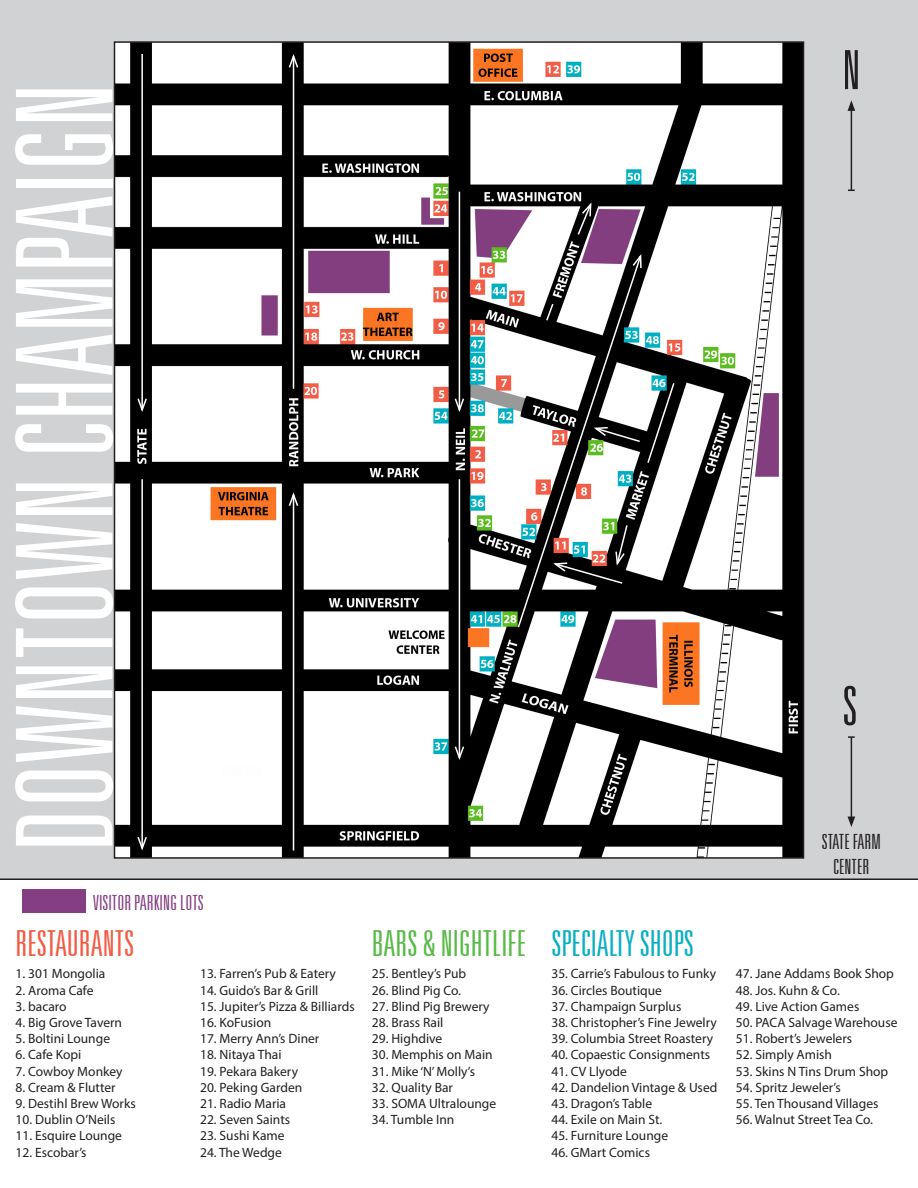
<style>
.page{position:relative;width:918px;height:1188px;background:#fff}
.page>*{position:absolute;margin:0;border:0;box-sizing:border-box;transform-origin:0 0}
.t1{font:300 ultra-condensed 133.5px "Univers LT";color:#fff}
.t2{font:300 ultra-condensed 54px "Univers LT";color:#231f20}
.t3{font:300 ultra-condensed 36px "Univers LT";color:#59ba47}
.t4{font:300 ultra-condensed 36px "Univers LT";color:#0aafc2}
.t5{font:300 ultra-condensed 36px "Univers LT";color:#f15c45}
.t6{font:300 ultra-condensed 21px "Univers LT";color:#833f82}
.t7{font:300 ultra-condensed 21px "Univers LT";color:#231f20}
.t8{font:13.5px "Myriad Pro";color:#231f20}
</style>
<div class="page">
<div style="left:0;top:0;width:918px;height:880px;background:#d1d2d4"></div>
<img style="left:117px;top:44px;width:684px;height:812px">
<hr style="left:851px;top:109px;width:1px;height:81px;background:#231f20">
<svg style="left:848px;top:100px;width:7px;height:11px"></svg>
<div style="left:22px;top:890px;width:63px;height:23px;background:#833f82"></div>
<svg style="left:517px;top:254px;width:125px;height:375px"></svg>
<svg style="left:631px;top:252px;width:11px;height:18px"></svg>
<hr style="left:459px;top:479px;width:1px;height:279px;background:#fff">
<svg style="left:453px;top:745px;width:12px;height:17px"></svg>
<hr style="left:459px;top:192px;width:1px;height:218px;background:#fff">
<svg style="left:453px;top:397px;width:12px;height:17px"></svg>
<hr style="left:141px;top:479px;width:2px;height:369px;background:#fff">
<svg style="left:136px;top:835px;width:12px;height:18px"></svg>
<hr style="left:141px;top:54px;width:2px;height:356px;background:#fff">
<svg style="left:136px;top:397px;width:12px;height:17px"></svg>
<hr style="left:293px;top:56px;width:1px;height:333px;background:#fff">
<svg style="left:288px;top:52px;width:12px;height:17px"></svg>
<hr style="left:293px;top:495px;width:1px;height:355px;background:#fff">
<svg style="left:288px;top:490px;width:12px;height:18px"></svg>
<hr style="left:851px;top:737px;width:1px;height:82px;background:#231f20">
<svg style="left:848px;top:817px;width:7px;height:10px"></svg>
<svg style="left:848px;top:736px;width:7px;height:2px"></svg>
<svg style="left:545px;top:302px;width:10px;height:20px"></svg>
<svg style="left:576px;top:200px;width:17px;height:36px"></svg>
<svg style="left:592px;top:382px;width:84px;height:83px"></svg>
<svg style="left:551px;top:524px;width:78px;height:61px"></svg>
<p class="t1" style="left:-5px;top:853px;width:771px;rotate:-90deg">DOWNTOWN CHAMPAIGN</p>
<p class="t6" style="left:93px;top:892px;width:112px">VISITOR PARKING LOTS</p>
<p class="t5" style="left:16px;top:925px;width:120px">RESTAURANTS</p>
<p class="t8" style="left:16px;top:966px;width:91px">1. 301 Mongolia</p>
<p class="t8" style="left:16px;top:982px;width:79px">2. Aroma Cafe</p>
<p class="t8" style="left:16px;top:998px;width:53px">3. bacaro</p>
<p class="t8" style="left:16px;top:1014px;width:108px">4. Big Grove Tavern</p>
<p class="t8" style="left:16px;top:1030px;width:96px">5. Boltini Lounge</p>
<p class="t8" style="left:16px;top:1047px;width:67px">6. Cafe Kopi</p>
<p class="t8" style="left:16px;top:1063px;width:109px">7. Cowboy Monkey</p>
<p class="t8" style="left:16px;top:1079px;width:102px">8. Cream &amp; Flutter</p>
<p class="t8" style="left:16px;top:1095px;width:122px">9. Destihl Brew Works</p>
<p class="t8" style="left:16px;top:1111px;width:101px">10. Dublin O’Neils</p>
<p class="t8" style="left:16px;top:1128px;width:108px">11. Esquire Lounge</p>
<p class="t8" style="left:16px;top:1144px;width:73px">12. Escobar’s</p>
<p class="t8" style="left:200px;top:966px;width:137px">13. Farren’s Pub &amp; Eatery</p>
<p class="t8" style="left:200px;top:982px;width:120px">14. Guido’s Bar &amp; Grill</p>
<p class="t8" style="left:200px;top:998px;width:156px">15. Jupiter’s Pizza &amp; Billiards</p>
<p class="t8" style="left:200px;top:1014px;width:73px">16. KoFusion</p>
<p class="t8" style="left:200px;top:1030px;width:121px">17. Merry Ann’s Diner</p>
<p class="t8" style="left:200px;top:1047px;width:83px">18. Nitaya Thai</p>
<p class="t8" style="left:200px;top:1063px;width:99px">19. Pekara Bakery</p>
<p class="t8" style="left:200px;top:1079px;width:104px">20. Peking Garden</p>
<p class="t8" style="left:200px;top:1095px;width:88px">21. Radio Maria</p>
<p class="t8" style="left:200px;top:1111px;width:92px">22. Seven Saints</p>
<p class="t8" style="left:200px;top:1128px;width:86px">23. Sushi Kame</p>
<p class="t8" style="left:200px;top:1144px;width:83px">24. The Wedge</p>
<p class="t3" style="left:372px;top:925px;width:156px">BARS &amp; NIGHTLIFE</p>
<p class="t8" style="left:372px;top:966px;width:96px">25. Bentley’s Pub</p>
<p class="t8" style="left:372px;top:982px;width:91px">26. Blind Pig Co.</p>
<p class="t8" style="left:372px;top:998px;width:119px">27. Blind Pig Brewery</p>
<p class="t8" style="left:372px;top:1014px;width:73px">28. Brass Rail</p>
<p class="t8" style="left:372px;top:1030px;width:72px">29. Highdive</p>
<p class="t8" style="left:372px;top:1047px;width:122px">30. Memphis on Main</p>
<p class="t8" style="left:372px;top:1063px;width:105px">31. Mike ‘N’ Molly’s</p>
<p class="t8" style="left:372px;top:1079px;width:83px">32. Quality Bar</p>
<p class="t8" style="left:372px;top:1095px;width:126px">33. SOMA Ultralounge</p>
<p class="t8" style="left:372px;top:1111px;width:84px">34. Tumble Inn</p>
<p class="t2" style="left:842px;top:42px;width:19px">N</p>
<p class="t2" style="left:842px;top:678px;width:17px">S</p>
<p class="t7" style="left:822px;top:830px;width:61px">STATE FARM</p>
<p class="t7" style="left:833px;top:855px;width:38px">CENTER</p>
<p class="t4" style="left:551px;top:925px;width:144px">SPECIALTY SHOPS</p>
<p class="t8" style="left:551px;top:966px;width:166px">35. Carrie’s Fabulous to Funky</p>
<p class="t8" style="left:551px;top:982px;width:112px">36. Circles Boutique</p>
<p class="t8" style="left:551px;top:998px;width:131px">37. Champaign Surplus</p>
<p class="t8" style="left:551px;top:1014px;width:167px">38. Christopher’s Fine Jewelry</p>
<p class="t8" style="left:551px;top:1030px;width:163px">39. Columbia Street Roastery</p>
<p class="t8" style="left:551px;top:1047px;width:160px">40. Copaestic Consignments</p>
<p class="t8" style="left:551px;top:1063px;width:77px">41. CV Llyode</p>
<p class="t8" style="left:551px;top:1079px;width:167px">42. Dandelion Vintage &amp; Used</p>
<p class="t8" style="left:551px;top:1095px;width:102px">43. Dragon’s Table</p>
<p class="t8" style="left:551px;top:1111px;width:112px">44. Exile on Main St.</p>
<p class="t8" style="left:551px;top:1128px;width:118px">45. Furniture Lounge</p>
<p class="t8" style="left:551px;top:1144px;width:100px">46. GMart Comics</p>
<p class="t8" style="left:736px;top:966px;width:160px">47. Jane Addams Book Shop</p>
<p class="t8" style="left:736px;top:982px;width:105px">48. Jos. Kuhn &amp; Co.</p>
<p class="t8" style="left:736px;top:998px;width:125px">49. Live Action Games</p>
<p class="t8" style="left:736px;top:1014px;width:163px">50. PACA Salvage Warehouse</p>
<p class="t8" style="left:736px;top:1030px;width:118px">51. Robert’s Jewelers</p>
<p class="t8" style="left:736px;top:1047px;width:98px">52. Simply Amish</p>
<p class="t8" style="left:736px;top:1063px;width:154px">53. Skins N Tins Drum Shop</p>
<p class="t8" style="left:736px;top:1079px;width:106px">54. Spritz Jeweler’s</p>
<p class="t8" style="left:736px;top:1095px;width:144px">55. Ten Thousand Villages</p>
<p class="t8" style="left:736px;top:1111px;width:139px">56. Walnut Street Tea Co.</p>
</div>
